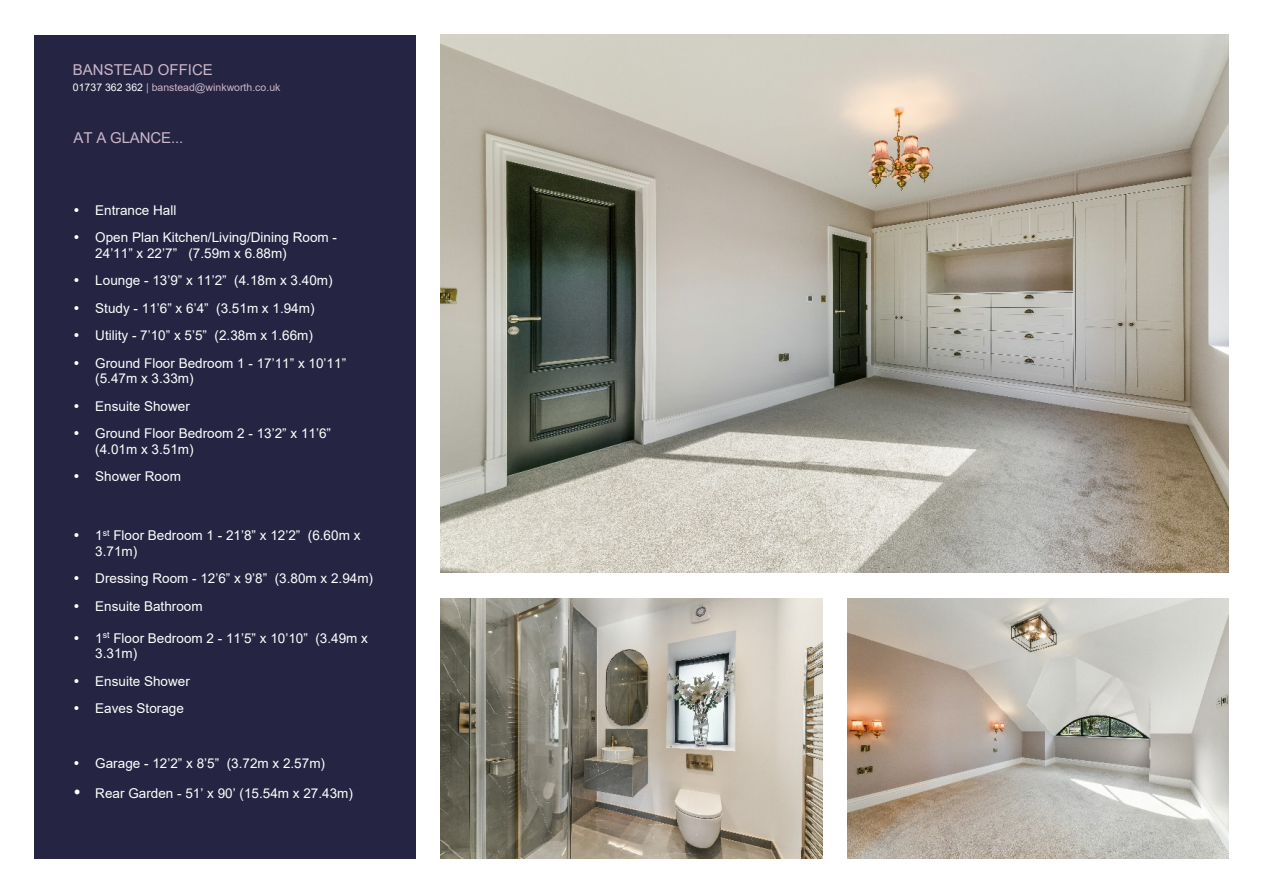
<style>
.page{position:relative;width:1263px;height:893px;background:#fff}
.page>*{position:absolute;margin:0;border:0;box-sizing:border-box;transform-origin:0 0}
.t1{font:15px "Arial";color:#cab6c9}
.t2{font:13.5px/27.5px "Arial";color:#fff}
.t3{font:10.5px "Arial";color:#cab6c9}
.s1{color:#fefefe}
</style>
<div class="page">
<div style="left:34px;top:36px;width:381px;height:823px;background:#252442"></div>
<img style="left:441px;top:34px;width:788px;height:538px">
<img style="left:848px;top:599px;width:381px;height:260px">
<img style="left:441px;top:599px;width:381px;height:260px">
<p class="t1" style="left:73px;top:64px;width:142px">BANSTEAD OFFICE</p>
<p class="t3" style="left:73px;top:83px;width:209px"><span class="s1">01737 362 362</span> | banstead@winkworth.co.uk</p>
<p class="t1" style="left:74px;top:132px;width:111px">AT A GLANCE...</p>
<p class="t2" style="left:95px;top:198px;width:243px">Entrance Hall<br>Open Plan Kitchen/Living/Dining Room -</p>
<p class="t2" style="left:95px;top:241px;width:252px">24’11” x 22’7” (7.59m x 6.88m)<br>Lounge - 13’9” x 11’2” (4.18m x 3.40m)<br>Study - 11’6” x 6’4” (3.51m x 1.94m)<br>Utility - 7’10” x 5’5” (2.38m x 1.66m)<br>Ground Floor Bedroom 1 - 17’11” x 10’11”</p>
<p class="t2" style="left:95px;top:366px;width:237px">(5.47m x 3.33m)<br>Ensuite Shower<br>Ground Floor Bedroom 2 - 13’2” x 11’6”</p>
<p class="t2" style="left:95px;top:437px;width:100px">(4.01m x 3.51m)<br>Shower Room</p>
<p class="t2" style="left:95px;top:529px;width:267px;line-height:15.5px">1<sup>st</sup> Floor Bedroom 1 - 21’8” x 12’2” (6.60m x<br>3.71m)</p>
<p class="t2" style="left:95px;top:566px;width:279px">Dressing Room - 12’6” x 9’8” (3.80m x 2.94m)<br>Ensuite Bathroom</p>
<p class="t2" style="left:95px;top:631px;width:274px;line-height:15.5px">1<sup>st</sup> Floor Bedroom 2 - 11’5” x 10’10” (3.49m x<br>3.31m)</p>
<p class="t2" style="left:95px;top:668px;width:96px">Ensuite Shower<br>Eaves Storage</p>
<p class="t2" style="left:95px;top:751px;width:231px">Garage - 12’2” x 8’5” (3.72m x 2.57m)</p>
<p class="t2" style="left:95px;top:781px;width:259px">Rear Garden - 51’ x 90’ (15.54m x 27.43m)</p>
</div>
